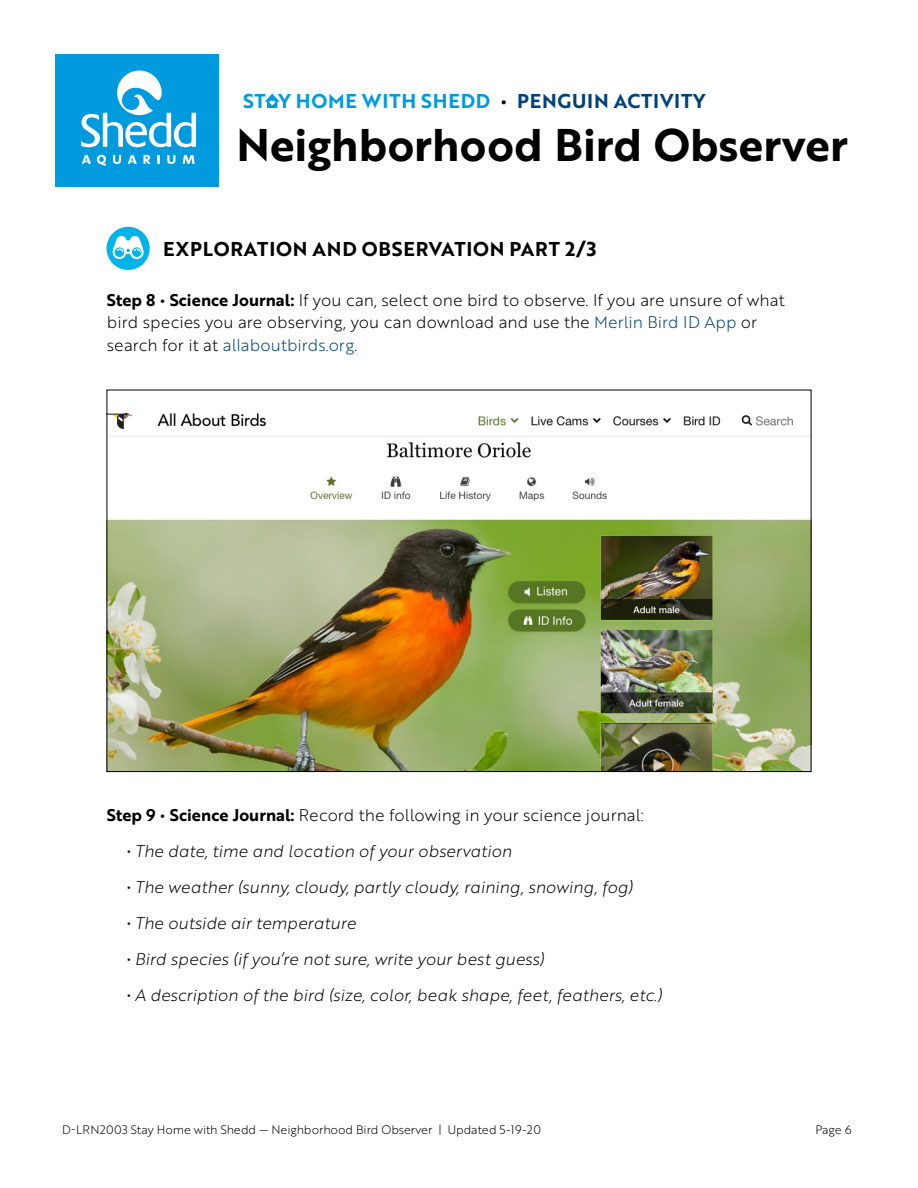
<style>
.page{position:relative;width:918px;height:1188px;background:#fff}
.page>*{position:absolute;margin:0;border:0;box-sizing:border-box;transform-origin:0 0}
.t1{font:44.55px "Brother 1816 Bold";color:#000}
.t2{font:19.5px "Brother 1816 Bold";letter-spacing:.04em;color:#009bdf}
.t3{font:19.5px "Brother 1816 Bold";letter-spacing:.04em;color:#000}
.t4{font:16.5px/36px "Brother 1816 Light Italic";color:#000}
.t5{font:16.5px/22.5px "Brother 1816 Light";color:#000}
.t6{font:12px "Brother 1816 Light";letter-spacing:-.01em;color:#000}
.s1{color:#fff}
.s2{font-family:"The Sans Os F";font-weight:700;color:#000}
.s3{color:#00427a}
.s4{font-family:"Brother 1816 Bold"}
.s5{font-family:"The Sans Os F";font-weight:700}
.s6{font-family:"Brother 1816 Bold";font-size:15px}
</style>
<div class="page">
<div style="left:55px;top:54px;width:163px;height:132px;background:#009bdf"></div>
<svg style="left:81px;top:71px;width:115px;height:76px"></svg>
<svg style="left:82px;top:155px;width:9px;height:9px"></svg>
<svg style="left:97px;top:155px;width:9px;height:11px"></svg>
<svg style="left:113px;top:155px;width:8px;height:9px"></svg>
<svg style="left:128px;top:155px;width:9px;height:9px"></svg>
<svg style="left:144px;top:155px;width:7px;height:9px"></svg>
<svg style="left:157px;top:155px;width:3px;height:9px"></svg>
<svg style="left:167px;top:155px;width:8px;height:9px"></svg>
<svg style="left:183px;top:155px;width:12px;height:9px"></svg>
<svg style="left:265px;top:94px;width:14px;height:14px"></svg>
<img style="left:109px;top:412px;width:700px;height:358px">
<div style="left:107px;top:227px;width:43px;height:43px;background:#00b3e9;border-radius:50%"></div>
<svg style="left:112px;top:236px;width:32px;height:24px"></svg>
<p class="t2" style="left:243px;top:86px;width:464px">ST<span class="s1">A</span>Y HOME WITH SHEDD <span class="s2">•</span> <span class="s3">PENGUIN ACTIVITY</span></p>
<h1 class="t1" style="left:237px;top:111px;width:613px">Neighborhood Bird Observer</h1>
<p class="t3" style="left:163px;top:234px;width:435px">EXPLORATION AND OBSERVATION PART 2/3</p>
<p class="t5" style="left:107px;top:288px;width:680px"><span class="s4">Step 8</span> <span class="s5">•</span> <span class="s4">Science Journal:</span> If you can, select one bird to observe. If you are unsure of what bird species you are observing, you can download and use the <span class="s3">Merlin Bird ID App</span> or search for it at <span class="s3">allaboutbirds.org</span>.</p>
<p class="t5" style="left:107px;top:803px;width:538px"><span class="s4">Step 9</span> <span class="s5">•</span> <span class="s4">Science Journal:</span> Record the following in your science journal:</p>
<p class="t4" style="left:127px;top:833px;width:536px"><span class="s6">∙</span> The date, time and location of your observation<br><span class="s6">∙</span> The weather (sunny, cloudy, partly cloudy, raining, snowing, fog)<br><span class="s6">∙</span> The outside air temperature<br><span class="s6">∙</span> Bird species (if you’re not sure, write your best guess)<br><span class="s6">∙</span> A description of the bird (size, color, beak shape, feet, feathers, etc.)</p>
<p class="t6" style="left:62px;top:1121px;width:480px">D-LRN2003 Stay Home with Shedd — Neighborhood Bird Observer | Updated 5-19-20</p>
<p class="t6" style="left:815px;top:1121px;width:38px">Page 6</p>
</div>
